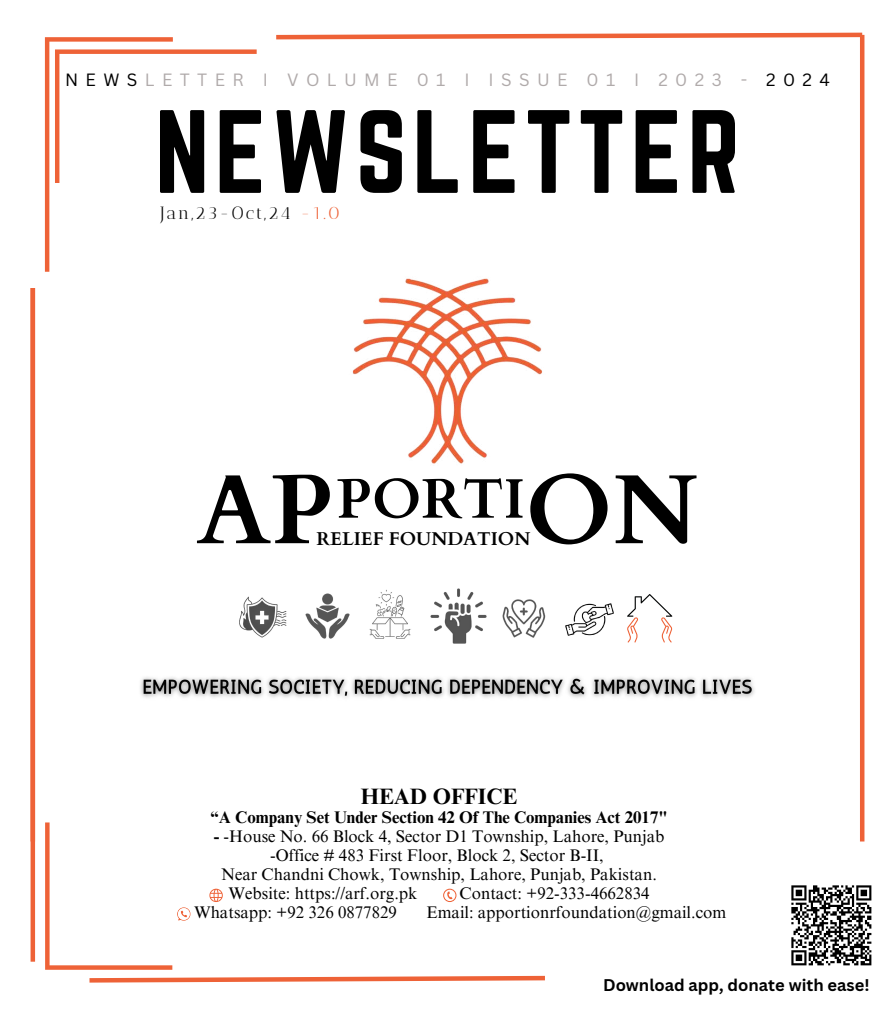
<style>
.page{position:relative;width:895px;height:1013px;background:#fff}
.page>*{position:absolute;margin:0;border:0;box-sizing:border-box;transform-origin:0 0}
.t1{font:103.4px "Norwester";letter-spacing:.05em;color:#000}
.t2{font:700 98.36px "Cardo";color:#000}
.t3{font:700 55.76px "Cardo";color:#000}
.t4{font:700 22.24px "Times NRMT Pro";color:#000}
.t5{font:700 18.52px "Cardo";color:#000}
.t6{font:17.68px "Antic Didone";letter-spacing:.11em;color:#000}
.t7{font:17.28px "Canva Sans";letter-spacing:.425em;color:#b0aaaa}
.t8{font:16.84px "Times NRMT Pro";color:#000}
.t9{font:700 16.84px "Times NRMT Pro";color:#000}
.t10{font:700 16.48px "Canva Sans";color:#000}
.s1{color:#000}
.s2{color:#ee6237}
.s3{font-weight:700}
</style>
<div class="page">
<svg style="left:45px;top:37px;width:211px;height:235px"></svg>
<svg style="left:276px;top:32px;width:589px;height:10px"></svg>
<hr style="left:31px;top:288px;width:4px;height:673px;background:#ee6237">
<div style="left:859px;top:35px;width:5px;height:806px;background:#ee6237"></div>
<svg style="left:791px;top:885px;width:81px;height:81px"></svg>
<svg style="left:45px;top:822px;width:500px;height:161px"></svg>
<img style="left:239px;top:596px;width:47px;height:42px">
<img style="left:286px;top:593px;width:64px;height:46px">
<img style="left:369px;top:589px;width:37px;height:50px">
<img style="left:406px;top:588px;width:78px;height:56px">
<img style="left:484px;top:599px;width:62px;height:39px">
<img style="left:565px;top:603px;width:49px;height:33px">
<svg style="left:627px;top:594px;width:45px;height:48px"></svg>
<img style="left:352px;top:278px;width:190px;height:186px">
<img style="left:140px;top:677px;width:615px;height:21px">
<p class="t7" style="left:65px;top:67px;width:766px"><span class="s1">NEWS</span>LETTER I VOLUME 01 I ISSUE 01 I 2023 - <span class="s1">2024</span></p>
<h1 class="t1" style="left:155px;top:89px;width:586px">NEWSLETTER</h1>
<p class="t6" style="left:161px;top:202px;width:181px">Jan,23-Oct,24 <span class="s2">-1.0</span></p>
<h3 class="t3" style="left:336px;top:462px;width:190px">PORTI</h3>
<h2 class="t2" style="left:525px;top:446px;width:174px">ON</h2>
<h2 class="t2" style="left:197px;top:446px;width:138px">AP</h2>
<p class="t5" style="left:316px;top:526px;width:215px">RELIEF FOUNDATION</p>
<h3 class="t4" style="left:361px;top:788px;width:158px">HEAD OFFICE</h3>
<p class="t9" style="left:210px;top:810px;width:458px">“A Company Set Under Section 42 Of The Companies Act 2017"</p>
<p class="t8" style="left:214px;top:829px;width:452px"><span class="s3">-</span> -House No. 66 Block 4, Sector D1 Township, Lahore, Punjab</p>
<p class="t8" style="left:270px;top:848px;width:335px">-Office # 483 First Floor, Block 2, Sector B-II,</p>
<p class="t8" style="left:221px;top:867px;width:437px">Near Chandni Chowk, Township, Lahore, Punjab, Pakistan.</p>
<p class="t8" style="left:228px;top:886px;width:190px">Website: https://arf.org.pk</p>
<p class="t8" style="left:459px;top:886px;width:191px">Contact: +92-333-4662834</p>
<p class="t8" style="left:194px;top:905px;width:204px">Whatsapp: +92 326 0877829</p>
<p class="t8" style="left:426px;top:905px;width:301px">Email: apportionrfoundation@gmail.com</p>
<p class="t10" style="left:603px;top:973px;width:268px">Download app, donate with ease!</p>
</div>
